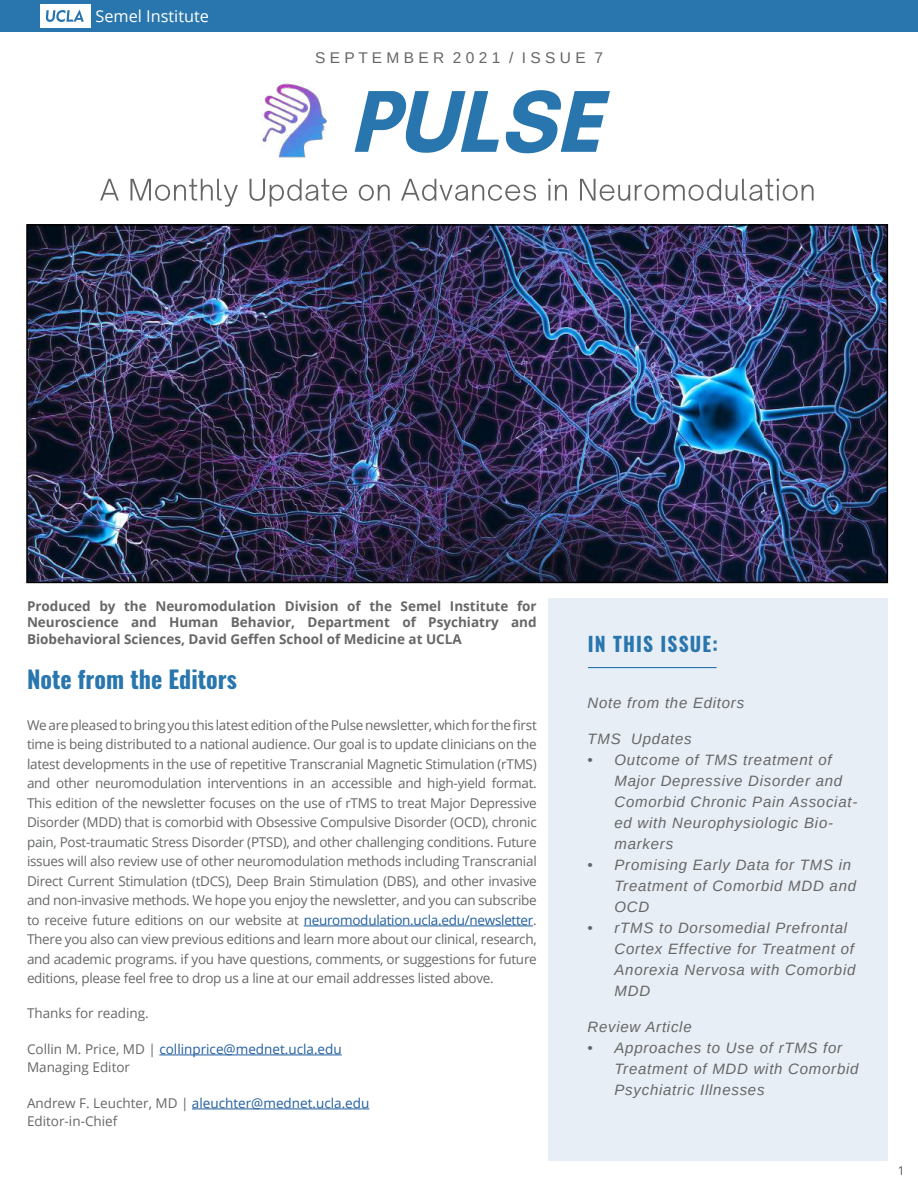
<style>
.page{position:relative;width:918px;height:1188px;background:#fff}
.page>*{position:absolute;margin:0;border:0;box-sizing:border-box;transform-origin:0 0}
.t1{font:700 24px "Oswald";color:#2976ae}
.t2{font:700 19.95px "Oswald";letter-spacing:.06em;color:#2976ae}
.t3{font:16.35px "Open Sans";color:#fff}
.t4{font:15.45px "Arimo";color:#666}
.t5{font:italic 15px/21px "Arimo";letter-spacing:.05em;color:#666667}
.t6{font:italic 15px "Arimo";letter-spacing:.05em;color:#666767}
.t7{font:13.5px/19.5px "Open Sans";color:#666767}
.t8{font:700 13.5px/16.5px "Open Sans";color:#666767;text-align:justify}
.t9{font:300 12px "Open Sans";color:#000}
.s1{color:#215e9e}
</style>
<div class="page">
<div style="left:0;top:0;width:918px;height:32px;background:#2976ae"></div>
<svg style="left:506px;top:90px;width:104px;height:63px"></svg>
<svg style="left:355px;top:91px;width:144px;height:62px"></svg>
<svg style="left:100px;top:179px;width:19px;height:22px"></svg>
<svg style="left:130px;top:179px;width:108px;height:28px"></svg>
<svg style="left:250px;top:179px;width:97px;height:28px"></svg>
<svg style="left:359px;top:185px;width:31px;height:16px"></svg>
<svg style="left:401px;top:179px;width:135px;height:22px"></svg>
<svg style="left:548px;top:179px;width:19px;height:22px"></svg>
<svg style="left:580px;top:179px;width:234px;height:22px"></svg>
<img style="left:262px;top:83px;width:65px;height:75px">
<div style="left:40px;top:4px;width:50px;height:24px;background:#fff"></div>
<svg style="left:46px;top:10px;width:38px;height:12px"></svg>
<div style="left:549px;top:598px;width:339px;height:563px;background:#e8eef5"></div>
<img style="left:29px;top:227px;width:856px;height:353px">
<div style="left:26px;top:224px;width:862px;height:359px;border:2px solid #000"></div>
<hr style="left:588px;top:667px;width:129px;height:1px;background:#2976ae">
<hr style="left:304px;top:926px;width:229px;height:1px;background:#215e9e">
<hr style="left:159px;top:1055px;width:183px;height:1px;background:#215e9e">
<hr style="left:192px;top:1109px;width:177px;height:1px;background:#215e9e">
<p class="t3" style="left:95px;top:5px;width:115px">Semel Institute</p>
<p class="t4" style="left:315px;top:48px;width:289px">S E P T E M B E R 2 0 2 1 / I S S U E 7</p>
<p class="t8" style="left:27px;top:597px;width:511px">Produced by the Neuromodulation Division of the Semel Institute for Neuroscience and Human Behavior, Department of Psychiatry and Biobehavioral Sciences, David Geffen School of Medicine at UCLA</p>
<h1 class="t1" style="left:27px;top:663px;width:211px">Note from the Editors</h1>
<p class="t7" style="left:27px;top:715px;width:511px;text-align:justify">We are pleased to bring you this latest edition of the Pulse newsletter, which for the first time is being distributed to a national audience. Our goal is to update clinicians on the latest developments in the use of repetitive Transcranial Magnetic Stimulation (rTMS) and other neuromodulation interventions in an accessible and high-yield format.<br>This edition of the newsletter focuses on the use of rTMS to treat Major Depressive Disorder (MDD) that is comorbid with Obsessive Compulsive Disorder (OCD), chronic pain, Post-traumatic Stress Disorder (PTSD), and other challenging conditions. Future issues will also review use of other neuromodulation methods including Transcranial Direct Current Stimulation (tDCS), Deep Brain Stimulation (DBS), and other invasive and non-invasive methods. We hope you enjoy the newsletter, and you can subscribe to receive future editions on our website at <span class="s1">neuromodulation.ucla.edu/newsletter</span>.<br>There you also can view previous editions and learn more about our clinical, research, and academic programs. if you have questions, comments, or suggestions for future editions, please feel free to drop us a line at our email addresses listed above.</p>
<p class="t7" style="left:27px;top:1003px;width:123px">Thanks for reading.</p>
<p class="t7" style="left:27px;top:1040px;width:316px;line-height:18px">Collin M. Price, MD | <span class="s1">collinprice@mednet.ucla.edu<br></span>Managing Editor</p>
<p class="t7" style="left:27px;top:1094px;width:344px;line-height:18px">Andrew F. Leuchter, MD | <span class="s1">aleuchter@mednet.ucla.edu<br></span>Editor-in-Chief</p>
<h2 class="t2" style="left:588px;top:630px;width:131px">IN THIS ISSUE:</h2>
<p class="t6" style="left:588px;top:693px;width:158px">Note from the Editors</p>
<p class="t6" style="left:588px;top:729px;width:106px">TMS Updates</p>
<p class="t5" style="left:615px;top:749px;width:244px;text-indent:-27px">• Outcome of TMS treatment of<br>Major Depressive Disorder and<br>Comorbid Chronic Pain Associat&shy;ed with Neurophysiologic Bio&shy;markers</p>
<p class="t5" style="left:615px;top:854px;width:243px;text-indent:-27px">• Promising Early Data for TMS in<br>Treatment of Comorbid MDD and<br>OCD</p>
<p class="t5" style="left:615px;top:917px;width:242px;text-indent:-27px">• rTMS to Dorsomedial Prefrontal<br>Cortex Effective for Treatment of<br>Anorexia Nervosa with Comorbid<br>MDD</p>
<p class="t6" style="left:588px;top:1017px;width:106px">Review Article</p>
<p class="t5" style="left:615px;top:1037px;width:246px;text-indent:-27px">• Approaches to Use of rTMS for<br>Treatment of MDD with Comorbid<br>Psychiatric Illnesses</p>
<p class="t9" style="left:898px;top:1162px;width:8px">1</p>
</div>
